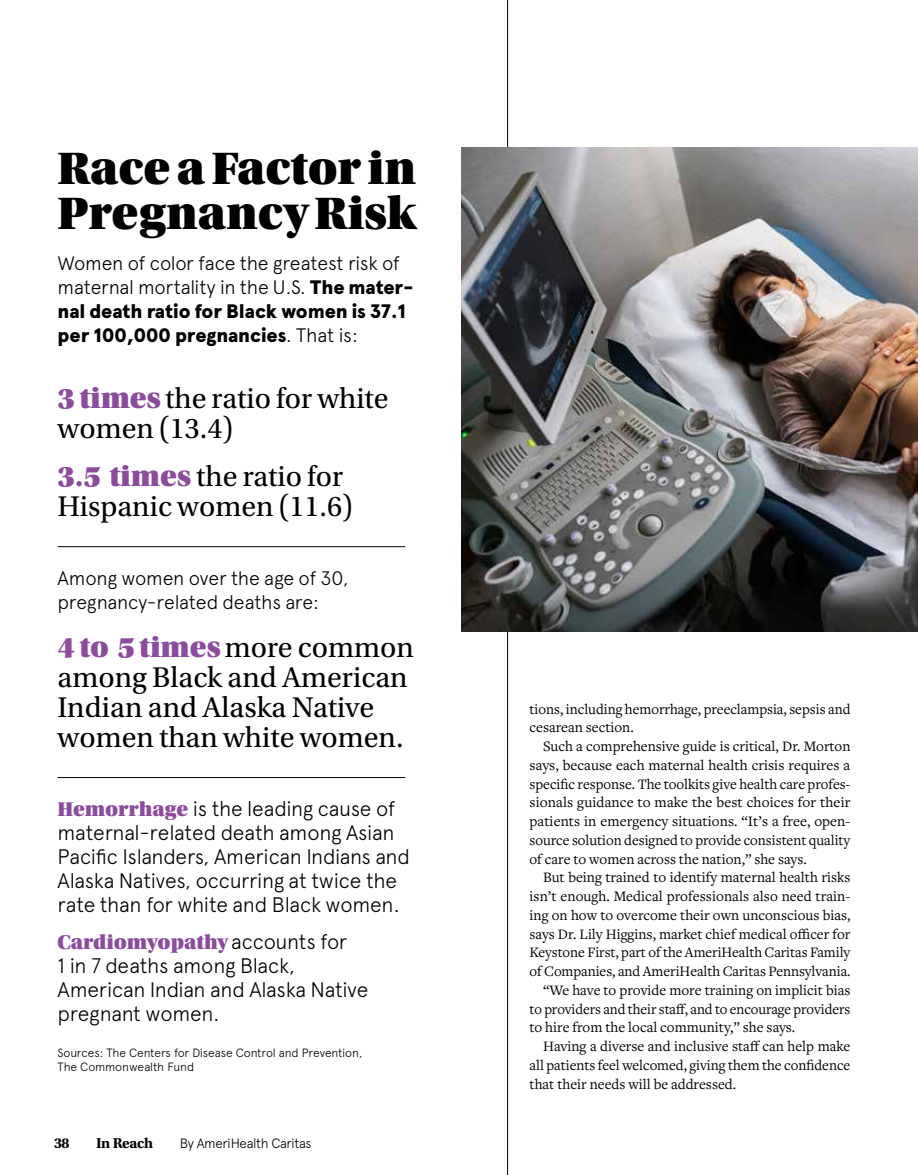
<style>
.page{position:relative;width:918px;height:1175px;background:#fff}
.page>*{position:absolute;margin:0;border:0;box-sizing:border-box;transform-origin:0 0}
.t1{font:48px/45px "Utopia Std Black Headline";color:#000}
.t2{font:30px/30px "Utopia Std";color:#000}
.t3{font:300 21px/24px "Apercu Pro";letter-spacing:-.015em;color:#000}
.t4{font:300 19.5px/24px "Apercu Pro";letter-spacing:-.01em;color:#000}
.t5{font:15px/18.8px "Freight Text Pro";color:#000;text-align:justify}
.t6{font:700 15px "Utopia Std";letter-spacing:-.02em;color:#000}
.t7{font:300 13.5px "Apercu Pro";letter-spacing:-.03em;color:#000}
.t8{font:300 12px/13.5px "Apercu Pro";letter-spacing:-.01em;color:#000}
.s1{font-weight:900}
.s2{font-family:"Utopia Std Black Headline";color:#8c4b9d}
.s3{font-family:"Utopia Std Black Headline";font-weight:400;color:#8c4b9d}
</style>
<div class="page">
<hr style="left:58px;top:777px;width:347px;height:1px;background:#000">
<hr style="left:58px;top:546px;width:347px;height:1px;background:#000">
<hr style="left:507px;top:0;width:1px;height:1174px;background:#000">
<img style="left:462px;top:148px;width:456px;height:483px">
<h1 class="t1" style="left:58px;top:147px;width:361px">Race a Factor in<br>Pregnancy Risk</h1>
<p class="t4" style="left:58px;top:249px;width:357px">Women of color face the greatest risk of maternal mortality in the U.S. <span class="s1">The mater&shy;nal death ratio for Black women is 37.1 per 100,000 pregnancies</span>. That is:</p>
<h2 class="t2" style="left:58px;top:383px;width:333px"><span class="s2">3 times</span> the ratio for white women (13.4)</h2>
<p class="t2" style="left:58px;top:461px;width:297px"><span class="s2">3.5 times</span> the ratio for<br>Hispanic women (11.6)</p>
<p class="t4" style="left:58px;top:564px;width:292px">Among women over the age of 30, pregnancy-related deaths are:</p>
<h2 class="t2" style="left:58px;top:632px;width:358px"><span class="s2">4 to 5 times</span> more common among Black and American<br>Indian and Alaska Native women than white women.</h2>
<p class="t3" style="left:58px;top:794px;width:354px"><span class="s3">Hemorrhage</span> is the leading cause of maternal-related death among Asian Pacifc Islanders, American Indians and Alaska Natives, occurring at twice the rate than for white and Black women.</p>
<h3 class="t3" style="left:58px;top:928px;width:312px"><span class="s3">Cardiomyopathy</span> accounts for<br>1 in 7 deaths among Black,<br>American Indian and Alaska Native pregnant women.</h3>
<p class="t8" style="left:58px;top:1045px;width:306px">Sources: The Centers for Disease Control and Prevention,<br>The Commonwealth Fund</p>
<p class="t6" style="left:54px;top:1134px;width:17px">38</p>
<p class="t6" style="left:96px;top:1134px;width:58px">In Reach</p>
<p class="t7" style="left:180px;top:1133px;width:133px">By AmeriHealth Caritas</p>
<p class="t5" style="left:530px;top:699px;width:322px">tions, including hemorrhage, preeclampsia, sepsis and cesarean section.</p>
<p class="t5" style="left:530px;top:736px;width:322px;text-indent:14px">Such a comprehensive guide is critical, Dr. Morton says, because each maternal health crisis requires a specifc response. The toolkits give health care profes&shy;sionals guidance to make the best choices for their patients in emergency situations. “It’s a free, open&shy;source solution designed to provide consistent quality of care to women across the nation,” she says.</p>
<p class="t5" style="left:530px;top:867px;width:323px;text-indent:14px">But being trained to identify maternal health risks isn’t enough. Medical professionals also need train&shy;ing on how to overcome their own unconscious bias, says Dr. Lily Higgins, market chief medical ofcer for Keystone First, part of the AmeriHealth Caritas Family of Companies, and AmeriHealth Caritas Pennsylvania.</p>
<p class="t5" style="left:530px;top:980px;width:322px;text-indent:14px">“We have to provide more training on implicit bias to providers and their staf, and to encourage providers to hire from the local community,” she says.</p>
<p class="t5" style="left:530px;top:1036px;width:322px;text-indent:14px">Having a diverse and inclusive staf can help make all patients feel welcomed, giving them the confdence that their needs will be addressed.</p>
</div>
